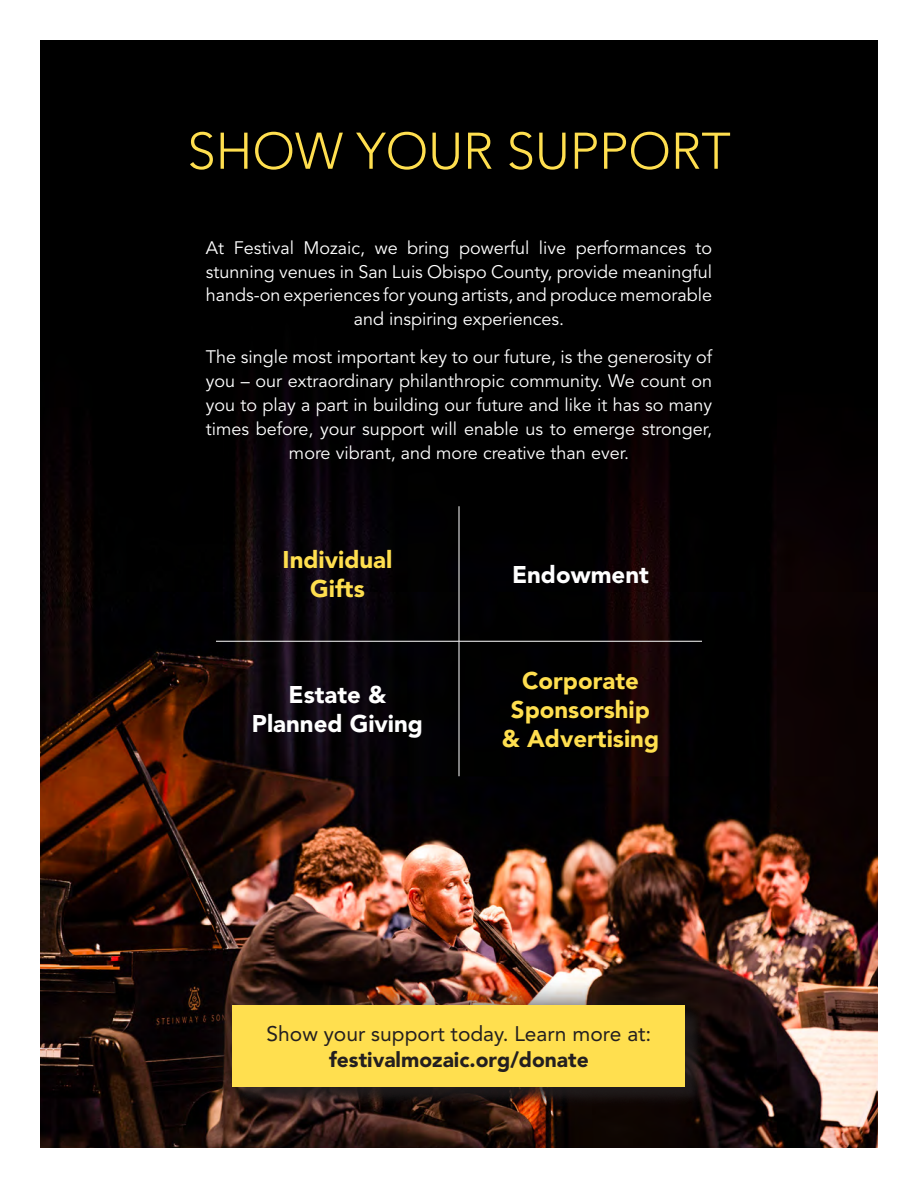
<style>
.page{position:relative;width:918px;height:1188px;background:#fff}
.page>*{position:absolute;margin:0;border:0;box-sizing:border-box;transform-origin:0 0}
.Heading_1{font:300 51px "Avenir LT Std";color:#ffdf4f}
.Body{font:900 24px/28.8px "Avenir LT Std";color:#ffdf4f;text-align:center}
.Body-2{font:900 24px/28.8px "Avenir LT Std";color:#fff;text-align:center}
.Body-3{font:21px "Avenir LT Std";color:#231f20}
.Body-4{font:900 21px "Avenir LT Std";color:#231f20}
.Body-5{font:18px/24px "Avenir LT Std";color:#fff;text-align:center}
</style>
<div class="page">
<img style="left:40px;top:40px;width:838px;height:1108px">
<div style="left:207px;top:980px;width:504px;height:132px;background:#231f20;opacity:.7"></div>
<div style="left:233px;top:1005px;width:452px;height:82px;background:#ffdf4f"></div>
<hr style="left:459px;top:506px;width:1px;height:135px;background:#fff">
<hr style="left:216px;top:641px;width:243px;height:1px;background:#fff">
<hr style="left:459px;top:641px;width:243px;height:1px;background:#fff">
<hr style="left:459px;top:641px;width:1px;height:135px;background:#fff">
<p class="Heading_1" style="left:187px;top:121px;width:545px">SHOW YOUR SUPPORT</p>
<p class="Body-5" style="left:206px;top:236px;width:508px">At Festival Mozaic, we bring powerful live performances to stunning venues in San Luis Obispo County, provide meaningful hands-on experiences for young artists, and produce memorable and inspiring experiences.</p>
<p class="Body-5" style="left:206px;top:345px;width:508px">The single most important key to our future, is the generosity of you – our extraordinary philanthropic community. We count on you to play a part in building our future and like it has so many times before, your support will enable us to emerge stronger, more vibrant, and more creative than ever.</p>
<p class="Body" style="left:283px;top:546px;width:111px">Individual<br>Gifts</p>
<p class="Body-2" style="left:252px;top:681px;width:173px">Estate &amp;<br>Planned Giving</p>
<p class="Body-2" style="left:512px;top:560px;width:138px">Endowment</p>
<p class="Body" style="left:502px;top:666px;width:159px">Corporate<br>Sponsorship &amp; Advertising</p>
<p class="Body-3" style="left:267px;top:1022px;width:386px">Show your support today. Learn more at:</p>
<p class="Body-4" style="left:329px;top:1046px;width:261px">festivalmozaic.org/donate</p>
</div>
